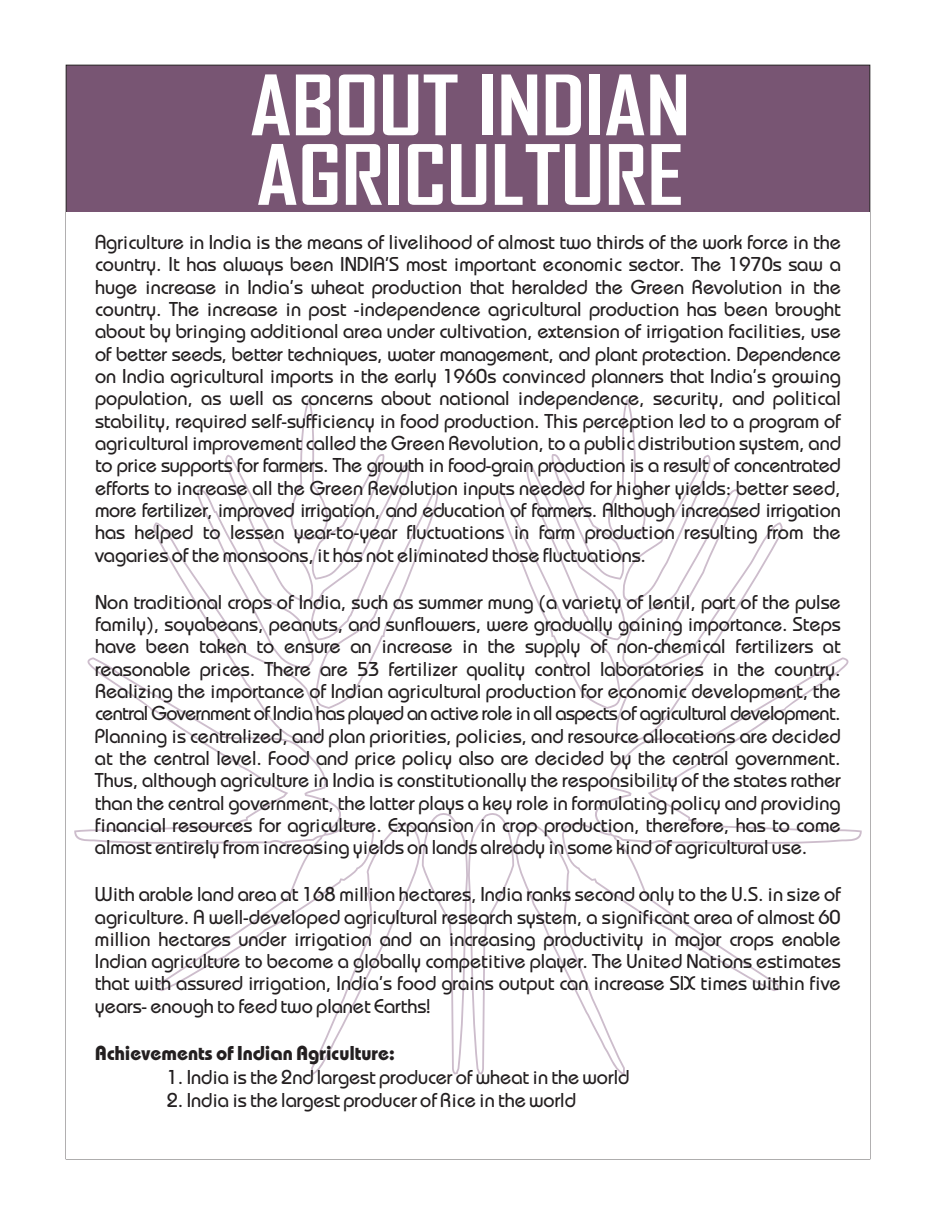
<style>
.page{position:relative;width:936px;height:1224px;background:#fff}
.page>*{position:absolute;margin:0;border:0;box-sizing:border-box;transform-origin:0 0}
.t1{font:700 79.6px/69.6px "Agency FB";color:#fff;scale:1.16 1}
.t2{font:20px/22.4px "Bahamas";color:#231f20;text-align:justify}
.t3{font:700 20px "Bahamas";color:#231f20}
</style>
<div class="page">
<div style="left:66px;top:65px;width:804px;height:147px;background:#785573"></div>
<svg style="left:74px;top:399px;width:394px;height:677px"></svg>
<svg style="left:468px;top:399px;width:394px;height:677px"></svg>
<h1 class="t1" style="left:250px;top:77px;width:381px">ABOUT INDIAN<br>AGRICULTURE</h1>
<p class="t2" style="left:95px;top:233px;width:747px">Agriculture in India is the means of livelihood of almost two thirds of the work force in the country. It has always been INDIA'S most important economic sector. The 1970s saw a huge increase in India's wheat production that heralded the Green Revolution in the country. The increase in post -independence agricultural production has been brought about by bringing additional area under cultivation, extension of irrigation facilities, use of better seeds, better techniques, water management, and plant protection. Dependence on India agricultural imports in the early 1960s convinced planners that India's growing population, as well as concerns about national independence, security, and political stability, required self-sufficiency in food production. This perception led to a program of agricultural improvement called the Green Revolution, to a public distribution system, and to price supports for farmers. The growth in food-grain production is a result of concentrated efforts to increase all the Green Revolution inputs needed for higher yields: better seed, more fertilizer, improved irrigation, and education of farmers. Although increased irrigation has helped to lessen year-to-year fluctuations in farm production resulting from the vagaries of the monsoons, it has not eliminated those fluctuations.</p>
<p class="t2" style="left:95px;top:593px;width:747px">Non traditional crops of India, such as summer mung (a variety of lentil, part of the pulse family), soyabeans, peanuts, and sunflowers, were gradually gaining importance. Steps have been taken to ensure an increase in the supply of non-chemical fertilizers at reasonable prices. There are 53 fertilizer quality control laboratories in the country.<br>Realizing the importance of Indian agricultural production for economic development, the central Government of India has played an active role in all aspects of agricultural development.<br>Planning is centralized, and plan priorities, policies, and resource allocations are decided at the central level. Food and price policy also are decided by the central government.<br>Thus, although agriculture in India is constitutionally the responsibility of the states rather than the central government, the latter plays a key role in formulating policy and providing financial resources for agriculture. Expansion in crop production, therefore, has to come almost entirely from increasing yields on lands already in some kind of agricultural use.</p>
<p class="t2" style="left:95px;top:886px;width:747px">With arable land area at 168 million hectares, India ranks second only to the U.S. in size of agriculture. A well-developed agricultural research system, a significant area of almost 60 million hectares under irrigation and an increasing productivity in major crops enable Indian agriculture to become a globally competitive player. The United Nations estimates that with assured irrigation, India's food grains output can increase SIX times within five years- enough to feed two planet Earths!</p>
<p class="t3" style="left:95px;top:1041px;width:301px">Achievements of Indian Agriculture:</p>
<p class="t2" style="left:167px;top:1068px;width:464px">1. India is the 2nd largest producer of wheat in the world</p>
<p class="t2" style="left:167px;top:1092px;width:411px">2. India is the largest producer of Rice in the world</p>
</div>
